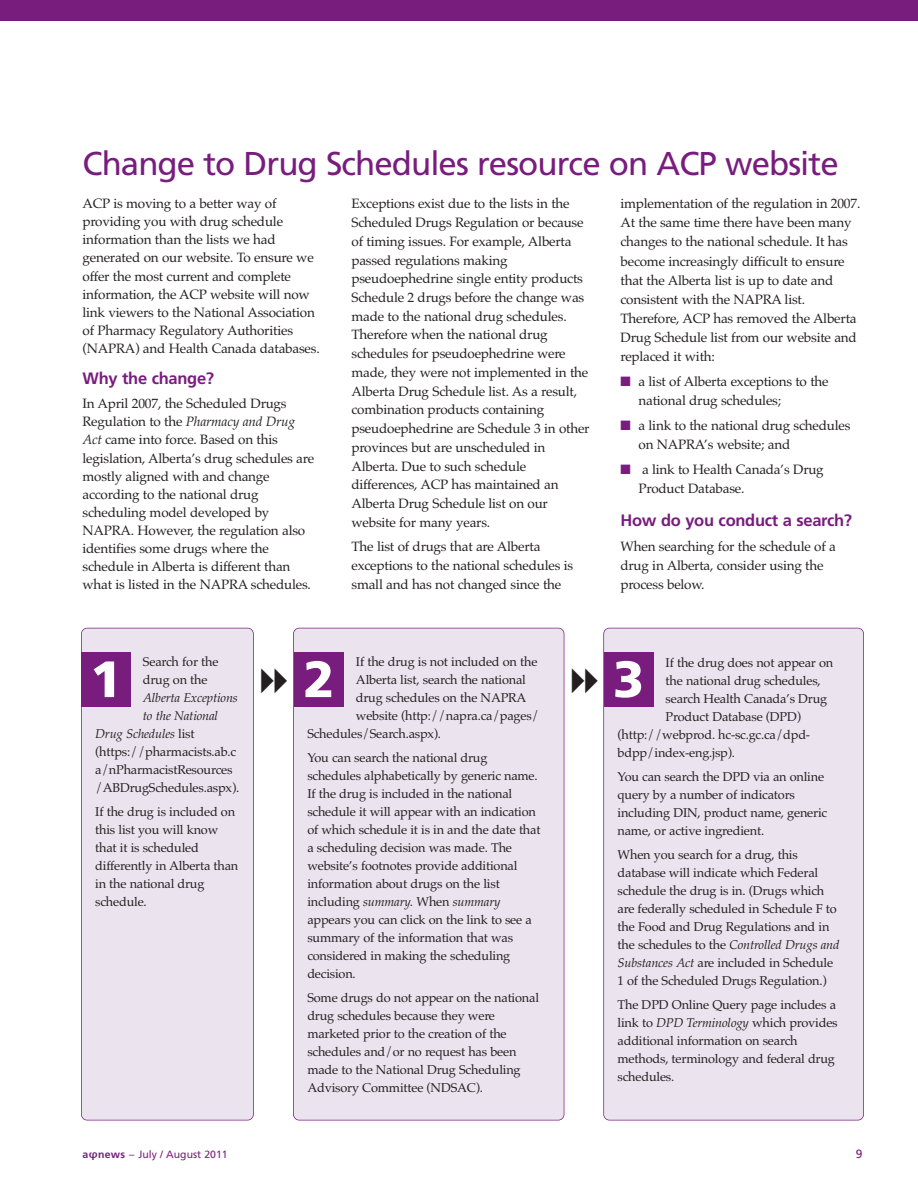
<style>
.page{position:relative;width:918px;height:1188px;background:#fff}
.page>*{position:absolute;margin:0;border:0;box-sizing:border-box;transform-origin:0 0}
.t1{font:900 51px "Frutiger";color:#fff}
.t2{font:33px "Frutiger";letter-spacing:-.03em;color:#781d7e}
.t3{font:700 16.5px "Frutiger";letter-spacing:-.015em;color:#781d7e}
.t4{font:13.5px/18.8px "Palatino";letter-spacing:-.015em;color:#231f20}
.t5{font:12.75px/18px "Palatino";letter-spacing:-.015em;color:#231f20}
.t6{font:italic 12.75px "Palatino";letter-spacing:-.015em;color:#231f20}
.t7{font:12px "Frutiger";color:#781d7e}
.t8{font:10.5px "Frutiger";color:#781d7e}
.s1{font-style:italic}
.s2{color:#781d7e}
.s3{font-style:normal}
.s4{font-weight:700}
.s5{font-family:"Lucida Grande";font-weight:700}
</style>
<div class="page">
<div style="left:0;top:0;width:918px;height:20px;background:#781d7e"></div>
<div style="left:82px;top:628px;width:171px;height:492px;background:#ebe4ef;border-radius:5px"></div>
<div style="left:81px;top:628px;width:173px;height:492px;border:2px solid #781d7e;border-radius:6px"></div>
<div style="left:294px;top:628px;width:270px;height:492px;background:#ebe4ef;border-radius:5px"></div>
<div style="left:293px;top:628px;width:271px;height:493px;border:2px solid #781d7e;border-radius:6px"></div>
<div style="left:604px;top:628px;width:259px;height:492px;background:#ebe4ef;border-radius:5px"></div>
<div style="left:603px;top:628px;width:261px;height:493px;border:2px solid #781d7e;border-radius:6px"></div>
<div style="left:81px;top:652px;width:50px;height:55px;background:#781d7e"></div>
<div style="left:294px;top:652px;width:50px;height:55px;background:#781d7e"></div>
<div style="left:604px;top:652px;width:50px;height:55px;background:#781d7e"></div>
<h2 class="t2" style="left:82px;top:150px;width:758px">Change to Drug Schedules resource on ACP website</h2>
<p class="t4" style="left:82px;top:196px;width:239px;line-height:18px">ACP is moving to a better way of providing you with drug schedule information than the lists we had generated on our website. To ensure we offer the most current and complete information, the ACP website will now link viewers to the National Association of Pharmacy Regulatory Authorities (NAPRA) and Health Canada databases.</p>
<p class="t3" style="left:82px;top:372px;width:133px">Why the change?</p>
<p class="t4" style="left:82px;top:396px;width:233px;line-height:18px">In April 2007, the Scheduled Drugs Regulation to the <span class="s1">Pharmacy and Drug Act</span> came into force. Based on this legislation, Alberta’s drug schedules are mostly aligned with and change according to the national drug scheduling model developed by NAPRA. However, the regulation also identifies some drugs where the schedule in Alberta is different than what is listed in the NAPRA schedules.</p>
<p class="t4" style="left:351px;top:196px;width:240px">Exceptions exist due to the lists in the Scheduled Drugs Regulation or because of timing issues. For example, Alberta passed regulations making pseudoephedrine single entity products Schedule 2 drugs before the change was made to the national drug schedules.<br>Therefore when the national drug schedules for pseudoephedrine were made, they were not implemented in the Alberta Drug Schedule list. As a result, combination products containing pseudoephedrine are Schedule 3 in other provinces but are unscheduled in Alberta. Due to such schedule differences, ACP has maintained an Alberta Drug Schedule list on our website for many years.</p>
<p class="t4" style="left:351px;top:539px;width:223px">The list of drugs that are Alberta exceptions to the national schedules is small and has not changed since the</p>
<p class="t4" style="left:620px;top:196px;width:241px">implementation of the regulation in 2007.<br>At the same time there have been many changes to the national schedule. It has become increasingly difficult to ensure that the Alberta list is up to date and consistent with the NAPRA list.<br>Therefore, ACP has removed the Alberta Drug Schedule list from our website and replaced it with:</p>
<p class="t4" style="left:639px;top:373px;width:192px;text-indent:-18px"><span class="s2">■</span> a list of Alberta exceptions to the national drug schedules;</p>
<p class="t4" style="left:639px;top:417px;width:213px;text-indent:-18px"><span class="s2">■</span> a link to the national drug schedules on NAPRA’s website; and</p>
<p class="t4" style="left:639px;top:461px;width:187px;text-indent:-18px"><span class="s2">■</span> a link to Health Canada’s Drug<br>Product Database.</p>
<p class="t3" style="left:620px;top:513px;width:233px">How do you conduct a search?</p>
<p class="t4" style="left:620px;top:538px;width:217px">When searching for the schedule of a drug in Alberta, consider using the process below.</p>
<p class="t5" style="left:143px;top:654px;width:77px">Search for the drug on the</p>
<p class="t6" style="left:143px;top:693px;width:96px">Alberta Exceptions</p>
<p class="t6" style="left:143px;top:711px;width:77px">to the National</p>
<p class="t6" style="left:95px;top:729px;width:101px">Drug Schedules <span class="s3">list</span></p>
<p class="t5" style="left:95px;top:744px;width:143px">(https://pharmacists.ab.c</p>
<p class="t5" style="left:95px;top:762px;width:139px">a/nPharmacistResources</p>
<p class="t5" style="left:95px;top:780px;width:146px">/ABDrugSchedules.aspx).</p>
<p class="t5" style="left:95px;top:804px;width:145px">If the drug is included on this list you will know that it is scheduled differently in Alberta than in the national drug schedule.</p>
<p class="t5" style="left:356px;top:654px;width:183px">If the drug is not included on the</p>
<p class="t5" style="left:356px;top:672px;width:172px">Alberta list, search the national</p>
<p class="t5" style="left:356px;top:690px;width:172px">drug schedules on the NAPRA</p>
<p class="t5" style="left:356px;top:708px;width:185px">website (http://napra.ca/pages/</p>
<p class="t5" style="left:307px;top:726px;width:135px">Schedules/Search.aspx).</p>
<p class="t5" style="left:307px;top:750px;width:235px">You can search the national drug schedules alphabetically by generic name.<br>If the drug is included in the national schedule it will appear with an indication of which schedule it is in and the date that a scheduling decision was made. The website’s footnotes provide additional information about drugs on the list including <span class="s1">summary.</span> When <span class="s1">summary </span>appears you can click on the link to see a summary of the information that was considered in making the scheduling decision.</p>
<p class="t5" style="left:307px;top:990px;width:233px">Some drugs do not appear on the national drug schedules because they were marketed prior to the creation of the schedules and/or no request has been made to the National Drug Scheduling Advisory Committee (NDSAC).</p>
<p class="t5" style="left:666px;top:656px;width:169px">If the drug does not appear on</p>
<p class="t5" style="left:666px;top:674px;width:157px">the national drug schedules,</p>
<p class="t5" style="left:666px;top:692px;width:163px">search Health Canada’s Drug</p>
<p class="t5" style="left:666px;top:710px;width:137px">Product Database (DPD)</p>
<p class="t5" style="left:618px;top:728px;width:194px">(http://webprod. hc-sc.gc.ca/dpd-</p>
<p class="t5" style="left:618px;top:746px;width:119px">bdpp/index-eng.jsp).</p>
<p class="t5" style="left:618px;top:770px;width:211px">You can search the DPD via an online query by a number of indicators including DIN, product name, generic name, or active ingredient.</p>
<p class="t5" style="left:618px;top:848px;width:223px">When you search for a drug, this database will indicate which Federal schedule the drug is in. (Drugs which are federally scheduled in Schedule F to the Food and Drug Regulations and in the schedules to the <span class="s1">Controlled Drugs and Substances Act</span> are included in Schedule 1 of the Scheduled Drugs Regulation.)</p>
<p class="t5" style="left:618px;top:998px;width:222px">The DPD Online Query page includes a link to <span class="s1">DPD Terminology</span> which provides additional information on search methods, terminology and federal drug schedules.</p>
<h1 class="t1" style="left:90px;top:659px;width:33px">1</h1>
<h1 class="t1" style="left:303px;top:659px;width:33px">2</h1>
<h1 class="t1" style="left:613px;top:659px;width:33px">3</h1>
<p class="t8" style="left:82px;top:1150px;width:147px"><span class="s4">a</span><span class="s5">φ</span><span class="s4">news</span> – July / August 2011</p>
<p class="t7" style="left:856px;top:1149px;width:8px">9</p>
</div>
